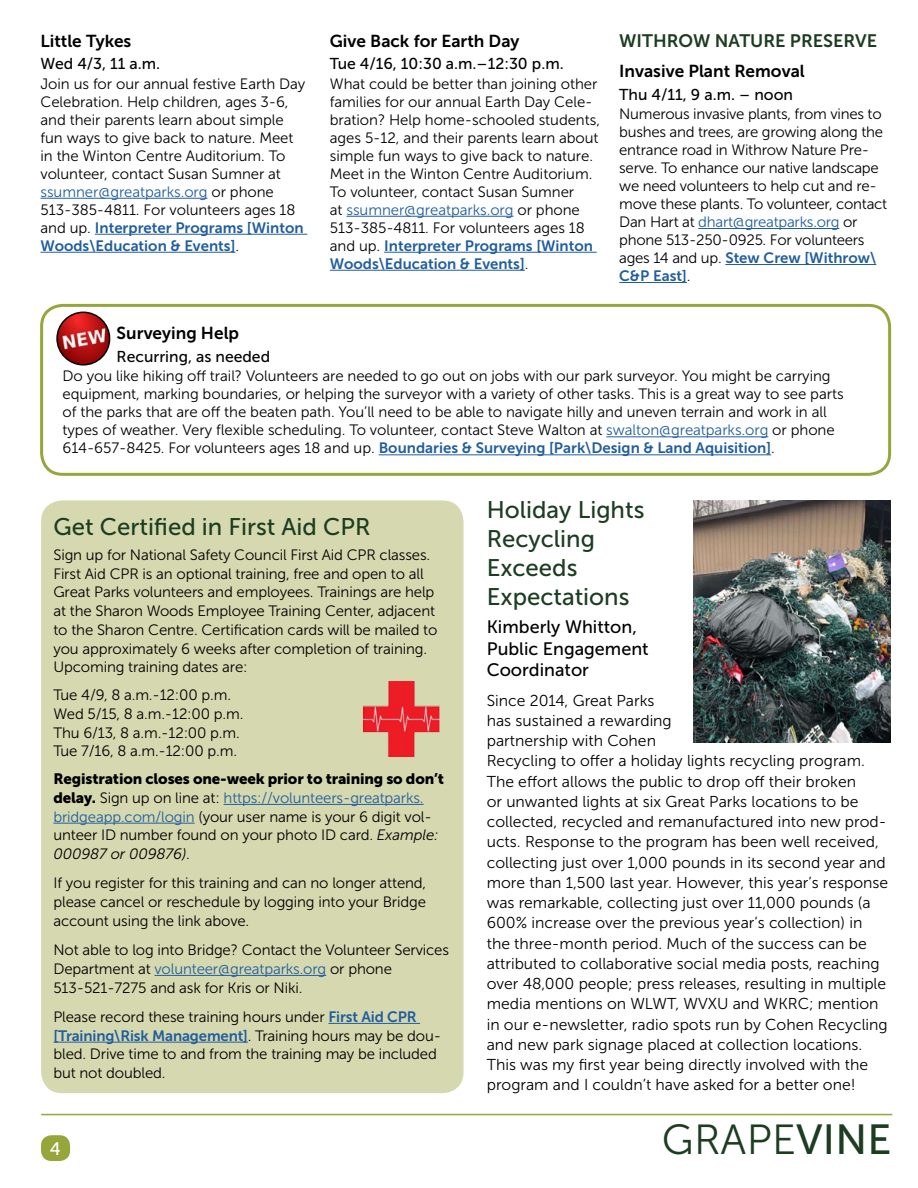
<style>
.page{position:relative;width:918px;height:1188px;background:#fff}
.page>*{position:absolute;margin:0;border:0;box-sizing:border-box;transform-origin:0 0}
.t1{font:42px "Museo Sans 300";letter-spacing:.005em;color:#1c3d21}
.t2{font:24px/28.8px "Museo Sans 500";color:#1c3d21}
.t3{font:18px/21.6px "Museo Sans 500";color:#000}
.t4{font:18px "Museo Sans 700";color:#1c3d21}
.t5{font:18px "Museo Sans 500";color:#fff}
.t6{font:17.25px "Museo Sans 700";color:#000}
.t7{font:15.75px/20.2px "Museo Sans 300";color:#000}
.t8{font:15.75px "Museo Sans 500";color:#000}
.t9{font:15px/18px "Museo Sans 300";letter-spacing:-.01em;color:#000}
.t10{font:15px/18px "Museo Sans 700";color:#215e9e}
.t11{font:15px "Museo Sans 900";letter-spacing:-.01em;color:#000}
.s1{color:#215e9e}
.s2{font-family:"Museo Sans 300";color:#000}
.s3{font-family:"Museo Sans 900"}
.s4{font-style:italic}
.s5{font-family:"Museo Sans 700";color:#215e9e}
.s6{font-family:"Museo Sans 500"}
</style>
<div class="page">
<img style="left:693px;top:500px;width:198px;height:242px">
<div style="left:41px;top:1135px;width:29px;height:26px;background:#96a63b;border-radius:10px"></div>
<hr style="left:41px;top:1114px;width:851px;height:1px;background:#96a63b">
<div style="left:41px;top:500px;width:423px;height:593px;background:#d6d9b0;border-radius:21px"></div>
<hr style="left:224px;top:804px;width:200px;height:1px;background:#215e9e">
<hr style="left:53px;top:823px;width:142px;height:1px;background:#215e9e">
<hr style="left:155px;top:975px;width:171px;height:1px;background:#215e9e">
<hr style="left:328px;top:1023px;width:92px;height:1px;background:#215e9e">
<hr style="left:53px;top:1042px;width:195px;height:1px;background:#215e9e">
<img style="left:364px;top:682px;width:75px;height:75px">
<hr style="left:40px;top:198px;width:168px;height:1px;background:#215e9e">
<hr style="left:95px;top:234px;width:212px;height:1px;background:#215e9e">
<hr style="left:40px;top:252px;width:195px;height:1px;background:#215e9e">
<hr style="left:346px;top:216px;width:167px;height:1px;background:#215e9e">
<hr style="left:384px;top:252px;width:213px;height:1px;background:#215e9e">
<hr style="left:330px;top:270px;width:195px;height:1px;background:#215e9e">
<hr style="left:698px;top:228px;width:141px;height:1px;background:#215e9e">
<hr style="left:725px;top:264px;width:151px;height:1px;background:#215e9e">
<hr style="left:619px;top:282px;width:68px;height:1px;background:#215e9e">
<hr style="left:606px;top:436px;width:162px;height:1px;background:#215e9e">
<hr style="left:379px;top:454px;width:392px;height:1px;background:#215e9e">
<div style="left:40px;top:304px;width:851px;height:172px;border:3px solid #96a63b;border-radius:21px"></div>
<img style="left:57px;top:312px;width:53px;height:53px;border-radius:26px">
<div style="left:56px;top:312px;width:54px;height:54px;border:2px solid #000;border-radius:50%"></div>
<p class="t6" style="left:40px;top:31px;width:92px">Little Tykes</p>
<p class="t8" style="left:40px;top:55px;width:121px">Wed 4/3, 11 a.m.</p>
<p class="t9" style="left:40px;top:75px;width:266px">Join us for our annual festive Earth Day Celebration. Help children, ages 3-6, and their parents learn about simple fun ways to give back to nature. Meet in the Winton Centre Auditorium. To volunteer, contact Susan Sumner at <span class="s1">ssumner@greatparks.org</span> or phone 513-385-4811. For volunteers ages 18</p>
<p class="t10" style="left:40px;top:219px;width:265px"><span class="s2">and up.</span> Interpreter Programs [Winton<br>Woods\Education &amp; Events]<span class="s2">.</span></p>
<p class="t6" style="left:330px;top:31px;width:191px">Give Back for Earth Day</p>
<p class="t8" style="left:330px;top:55px;width:235px">Tue 4/16, 10:30 a.m.–12:30 p.m.</p>
<p class="t9" style="left:330px;top:75px;width:272px">What could be better than joining other families for our annual Earth Day Cele&shy;bration? Help home-schooled students, ages 5-12, and their parents learn about simple fun ways to give back to nature.<br>Meet in the Winton Centre Auditorium.<br>To volunteer, contact Susan Sumner<br>at <span class="s1">ssumner@greatparks.org</span> or phone 513-385-4811. For volunteers ages 18</p>
<p class="t10" style="left:330px;top:237px;width:265px"><span class="s2">and up.</span> Interpreter Programs [Winton<br>Woods\Education &amp; Events]<span class="s2">.</span></p>
<p class="t4" style="left:619px;top:31px;width:259px">WITHROW NATURE PRESERVE</p>
<p class="t6" style="left:619px;top:61px;width:187px">Invasive Plant Removal</p>
<p class="t8" style="left:619px;top:85px;width:175px">Thu 4/11, 9 a.m. – noon</p>
<p class="t9" style="left:619px;top:105px;width:270px">Numerous invasive plants, from vines to bushes and trees, are growing along the entrance road in Withrow Nature Pre&shy;serve. To enhance our native landscape we need volunteers to help cut and re&shy;move these plants. To volunteer, contact Dan Hart at <span class="s1">dhart@greatparks.org</span> or phone 513-250-0925. For volunteers</p>
<p class="t10" style="left:619px;top:249px;width:259px"><span class="s2">ages 14 and up.</span> Stew Crew [Withrow\<br>C&amp;P East]<span class="s2">.</span></p>
<p class="t6" style="left:117px;top:324px;width:124px">Surveying Help</p>
<p class="t8" style="left:117px;top:348px;width:155px">Recurring, as needed</p>
<p class="t9" style="left:63px;top:367px;width:783px">Do you like hiking off trail? Volunteers are needed to go out on jobs with our park surveyor. You might be carrying equipment, marking boundaries, or helping the surveyor with a variety of other tasks. This is a great way to see parts of the parks that are off the beaten path. You’ll need to be able to navigate hilly and uneven terrain and work in all types of weather. Very flexible scheduling. To volunteer, contact Steve Walton at <span class="s1">swalton@greatparks.org</span> or phone</p>
<p class="t10" style="left:63px;top:439px;width:714px"><span class="s2">614-657-8425. For volunteers ages 18 and up.</span> Boundaries &amp; Surveying [Park\Design &amp; Land Aquisition]<span class="s2">.</span></p>
<h2 class="t2" style="left:53px;top:513px;width:319px">Get Certified in First Aid CPR</h2>
<p class="t9" style="left:53px;top:545px;width:386px;line-height:18.8px">Sign up for National Safety Council First Aid CPR classes.<br>First Aid CPR is an optional training, free and open to all Great Parks volunteers and employees. Trainings are help at the Sharon Woods Employee Training Center, adjacent to the Sharon Centre. Certification cards will be mailed to you approximately 6 weeks after completion of training.<br>Upcoming training dates are:</p>
<p class="t9" style="left:53px;top:686px;width:192px;line-height:18.8px">Tue 4/9, 8 a.m.-12:00 p.m.<br>Wed 5/15, 8 a.m.-12:00 p.m.<br>Thu 6/13, 8 a.m.-12:00 p.m.<br>Tue 7/16, 8 a.m.-12:00 p.m.</p>
<p class="t11" style="left:53px;top:770px;width:392px">Registration closes one-week prior to training so don’t</p>
<p class="t9" style="left:53px;top:788px;width:387px;line-height:18.8px"><span class="s3">delay.</span> Sign up on line at: <span class="s1">https://volunteers-greatparks. bridgeapp.com/login</span> (your user name is your 6 digit vol&shy;unteer ID number found on your photo ID card. <span class="s4">Example:<br>000987 or 009876)</span>.</p>
<p class="t9" style="left:53px;top:874px;width:374px;line-height:18.8px;text-align:justify">If you register for this training and can no longer attend, please cancel or reschedule by logging into your Bridge account using the link above.</p>
<p class="t9" style="left:53px;top:941px;width:397px;line-height:18.8px">Not able to log into Bridge? Contact the Volunteer Services<br>Department at <span class="s1">volunteer@greatparks.org</span> or phone<br>513-521-7275 and ask for Kris or Niki.</p>
<p class="t9" style="left:53px;top:1008px;width:365px">Please record these training hours under <span class="s5">First Aid CPR</span></p>
<p class="t10" style="left:53px;top:1026px;width:389px">[Training\Risk Management]<span class="s2">. Training hours may be dou-</span></p>
<p class="t9" style="left:53px;top:1045px;width:385px;line-height:18.8px">bled. Drive time to and from the training may be included but not doubled.</p>
<p class="t5" style="left:50px;top:1139px;width:12px">4</p>
<h2 class="t2" style="left:487px;top:496px;width:159px">Holiday Lights<br>Recycling<br>Exceeds<br>Expectations</h2>
<p class="t3" style="left:487px;top:616px;width:163px">Kimberly Whitton,<br>Public Engagement<br>Coordinator</p>
<p class="t7" style="left:487px;top:690px;width:403px">Since 2014, Great Parks<br>has sustained a rewarding<br>partnership with Cohen<br>Recycling to offer a holiday lights recycling program.<br>The effort allows the public to drop off their broken<br>or unwanted lights at six Great Parks locations to be collected, recycled and remanufactured into new prod&shy;ucts. Response to the program has been well received, collecting just over 1,000 pounds in its second year and more than 1,500 last year. However, this year’s response was remarkable, collecting just over 11,000 pounds (a 600% increase over the previous year’s collection) in the three-month period. Much of the success can be attributed to collaborative social media posts, reaching over 48,000 people; press releases, resulting in multiple media mentions on WLWT, WVXU and WKRC; mention in our e-newsletter, radio spots run by Cohen Recycling and new park signage placed at collection locations.<br>This was my first year being directly involved with the program and I couldn’t have asked for a better one!</p>
<h1 class="t1" style="left:662px;top:1116px;width:231px">GRAPE<span class="s6">VINE</span></h1>
</div>
